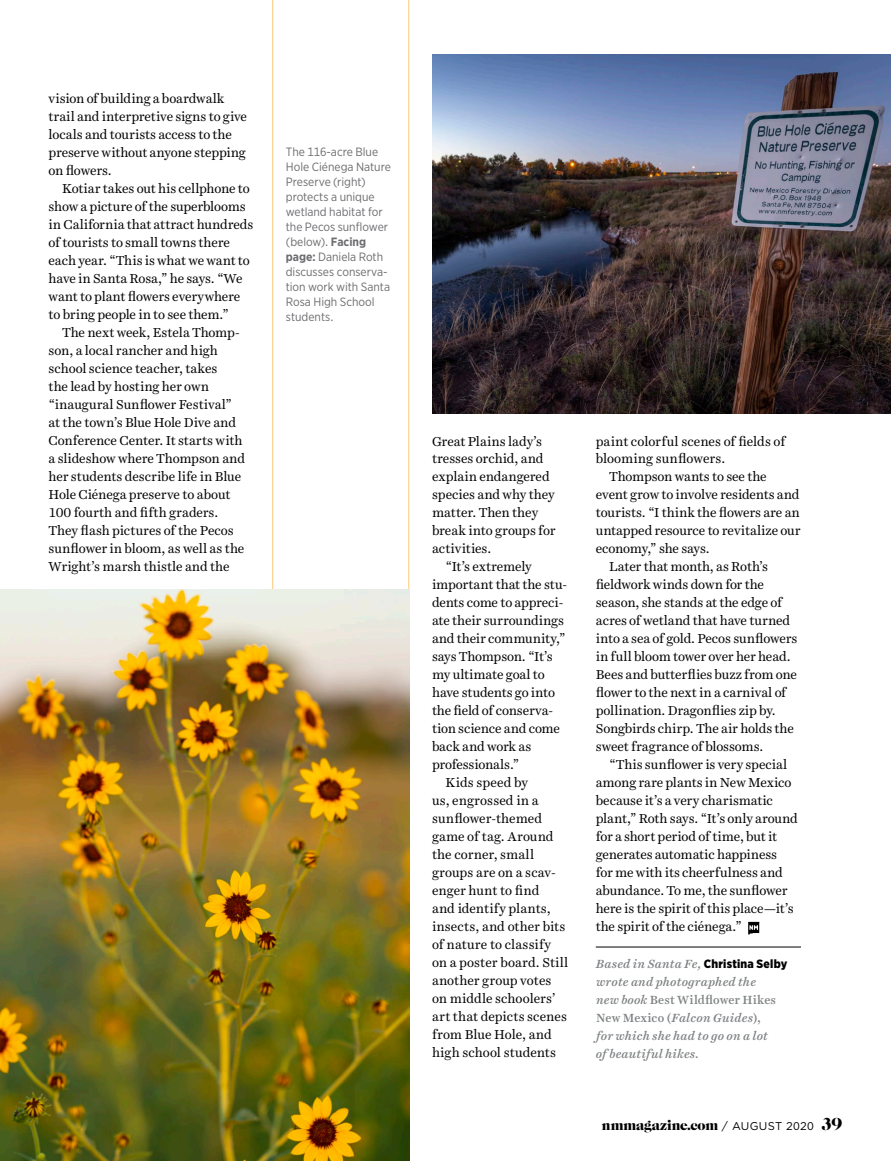
<style>
.page{position:relative;width:891px;height:1161px;background:#fff}
.page>*{position:absolute;margin:0;border:0;box-sizing:border-box;transform-origin:0 0}
.t1{font:13.5px "Caslon Gra D";letter-spacing:-.01em;color:#000}
.t2{font:13.2px/18px "Harriet Test Text";letter-spacing:-.015em;color:#000}
.t3{font:12px/15px "Gotham Narrow";color:#6d6d71}
.t4{font:italic 500 12px/18px "Harriet Test Text";letter-spacing:.015em;color:#7f8284}
.s1{font-weight:700}
.s2{font-family:"Gotham Narrow";font-weight:900;font-style:normal;color:#000}
.s3{font-style:normal}
.s4{font-family:"Gotham";font-size:11.25px}
.s5{font-size:18px}
</style>
<div class="page">
<hr style="left:272px;top:0;width:1px;height:632px;background:#fdc87e">
<hr style="left:408px;top:0;width:1px;height:1161px;background:#fdc87e">
<hr style="left:596px;top:947px;width:205px;height:1px;background:#000">
<svg style="left:748px;top:922px;width:11px;height:12px"></svg>
<img style="left:432px;top:54px;width:459px;height:360px">
<img style="left:0;top:590px;width:409px;height:571px">
<p class="t2" style="left:49px;top:90px;width:200px">vision of building a boardwalk trail and interpretive signs to give locals and tourists access to the preserve without anyone stepping on flowers.</p>
<p class="t2" style="left:49px;top:180px;width:206px;text-indent:14px">Kotiar takes out his cellphone to show a picture of the superblooms in California that attract hundreds of tourists to small towns there each year. “This is what we want to have in Santa Rosa,” he says. “We want to plant flowers everywhere to bring people in to see them.”</p>
<p class="t2" style="left:49px;top:324px;width:198px;text-indent:14px">The next week, Estela Thomp&shy;son, a local rancher and high school science teacher, takes<br>the lead by hosting her own “inaugural Sunflower Festival” at the town’s Blue Hole Dive and<br>Conference Center. It starts with a slideshow where Thompson and her students describe life in Blue<br>Hole Ciénega preserve to about<br>100 fourth and fifth graders.<br>They flash pictures of the Pecos sunflower in bloom, as well as the<br>Wright’s marsh thistle and the</p>
<p class="t3" style="left:286px;top:144px;width:107px">The 116-acre Blue<br>Hole Ciénega Nature<br>Preserve (right) protects a unique wetland habitat for the Pecos sunflower (below). <span class="s1">Facing page:</span> Daniela Roth discusses conserva&shy;tion work with Santa<br>Rosa High School students.</p>
<p class="t2" style="left:432px;top:432px;width:112px">Great Plains lady’s</p>
<p class="t2" style="left:432px;top:450px;width:113px">tresses orchid, and</p>
<p class="t2" style="left:432px;top:468px;width:119px">explain endangered</p>
<p class="t2" style="left:432px;top:486px;width:124px">species and why they</p>
<p class="t2" style="left:432px;top:504px;width:108px">matter. Then they</p>
<p class="t2" style="left:432px;top:522px;width:125px">break into groups for</p>
<p class="t2" style="left:432px;top:540px;width:61px">activities.</p>
<p class="t2" style="left:446px;top:558px;width:88px">“It’s extremely</p>
<p class="t2" style="left:432px;top:576px;width:137px">important that the stu-</p>
<p class="t2" style="left:432px;top:594px;width:133px">dents come to appreci-</p>
<p class="t2" style="left:432px;top:612px;width:134px">ate their surroundings</p>
<p class="t2" style="left:432px;top:630px;width:135px">and their community,”</p>
<p class="t2" style="left:432px;top:648px;width:122px">says Thompson. “It’s</p>
<p class="t2" style="left:432px;top:666px;width:114px">my ultimate goal to</p>
<p class="t2" style="left:432px;top:684px;width:125px">have students go into</p>
<p class="t2" style="left:432px;top:702px;width:123px">the field of conserva-</p>
<p class="t2" style="left:432px;top:720px;width:130px">tion science and come</p>
<p class="t2" style="left:432px;top:738px;width:101px">back and work as</p>
<p class="t2" style="left:432px;top:756px;width:89px">professionals.”</p>
<p class="t2" style="left:446px;top:774px;width:84px">Kids speed by</p>
<p class="t2" style="left:432px;top:792px;width:108px">us, engrossed in a</p>
<p class="t2" style="left:432px;top:810px;width:112px">sunflower-themed</p>
<p class="t2" style="left:432px;top:828px;width:123px">game of tag. Around</p>
<p class="t2" style="left:432px;top:846px;width:104px">the corner, small</p>
<p class="t2" style="left:432px;top:864px;width:125px">groups are on a scav-</p>
<p class="t2" style="left:432px;top:882px;width:109px">enger hunt to find</p>
<p class="t2" style="left:432px;top:900px;width:120px">and identify plants,</p>
<p class="t2" style="left:432px;top:918px;width:135px">insects, and other bits</p>
<p class="t2" style="left:432px;top:936px;width:121px">of nature to classify</p>
<p class="t2" style="left:432px;top:954px;width:138px">on a poster board. Still</p>
<p class="t2" style="left:432px;top:972px;width:121px">another group votes</p>
<p class="t2" style="left:432px;top:990px;width:125px">on middle schoolers’</p>
<p class="t2" style="left:432px;top:1008px;width:137px">art that depicts scenes</p>
<p class="t2" style="left:432px;top:1026px;width:121px">from Blue Hole, and</p>
<p class="t2" style="left:432px;top:1044px;width:126px">high school students</p>
<p class="t2" style="left:596px;top:432px;width:191px">paint colorful scenes of fields of blooming sunflowers.</p>
<p class="t2" style="left:609px;top:468px;width:159px">Thompson wants to see the</p>
<p class="t2" style="left:596px;top:486px;width:205px">event grow to involve residents and</p>
<p class="t2" style="left:596px;top:504px;width:206px">tourists. “I think the flowers are an</p>
<p class="t2" style="left:596px;top:522px;width:206px">untapped resource to revitalize our</p>
<p class="t2" style="left:596px;top:540px;width:115px">economy,” she says.</p>
<p class="t2" style="left:609px;top:558px;width:160px">Later that month, as Roth’s</p>
<p class="t2" style="left:596px;top:576px;width:170px">fieldwork winds down for the</p>
<p class="t2" style="left:596px;top:594px;width:188px">season, she stands at the edge of</p>
<p class="t2" style="left:596px;top:612px;width:196px">acres of wetland that have turned</p>
<p class="t2" style="left:596px;top:630px;width:203px">into a sea of gold. Pecos sunflowers</p>
<p class="t2" style="left:596px;top:648px;width:196px">in full bloom tower over her head.</p>
<p class="t2" style="left:596px;top:666px;width:203px">Bees and butterflies buzz from one</p>
<p class="t2" style="left:596px;top:684px;width:192px">flower to the next in a carnival of</p>
<p class="t2" style="left:596px;top:702px;width:182px">pollination. Dragonflies zip by.</p>
<p class="t2" style="left:596px;top:720px;width:200px">Songbirds chirp. The air holds the</p>
<p class="t2" style="left:596px;top:738px;width:169px">sweet fragrance of blossoms.</p>
<p class="t2" style="left:609px;top:756px;width:179px">“This sunflower is very special</p>
<p class="t2" style="left:596px;top:774px;width:197px">among rare plants in New Mexico</p>
<p class="t2" style="left:596px;top:792px;width:179px">because it’s a very charismatic</p>
<p class="t2" style="left:596px;top:810px;width:204px">plant,” Roth says. “It’s only around</p>
<p class="t2" style="left:596px;top:828px;width:183px">for a short period of time, but it</p>
<p class="t2" style="left:596px;top:846px;width:183px">generates automatic happiness</p>
<p class="t2" style="left:596px;top:864px;width:189px">for me with its cheerfulness and</p>
<p class="t2" style="left:596px;top:882px;width:193px">abundance. To me, the sunflower</p>
<p class="t2" style="left:596px;top:900px;width:199px">here is the spirit of this place—it’s</p>
<p class="t2" style="left:596px;top:918px;width:148px">the spirit of the ciénega.”</p>
<p class="t4" style="left:596px;top:954px;width:193px">Based in Santa Fe, <span class="s2">Christina Selby </span>wrote and photographed the<br>new book <span class="s3">Best Wildflower Hikes<br>New Mexico (</span>Falcon Guides<span class="s3">),<br></span>for which she had to go on a lot<br>of beautiful hikes.</p>
<p class="t1" style="left:602px;top:1117px;width:242px">nmmagazine.com <span class="s4">/ AUGUST 2020</span> <span class="s5">39</span></p>
</div>
